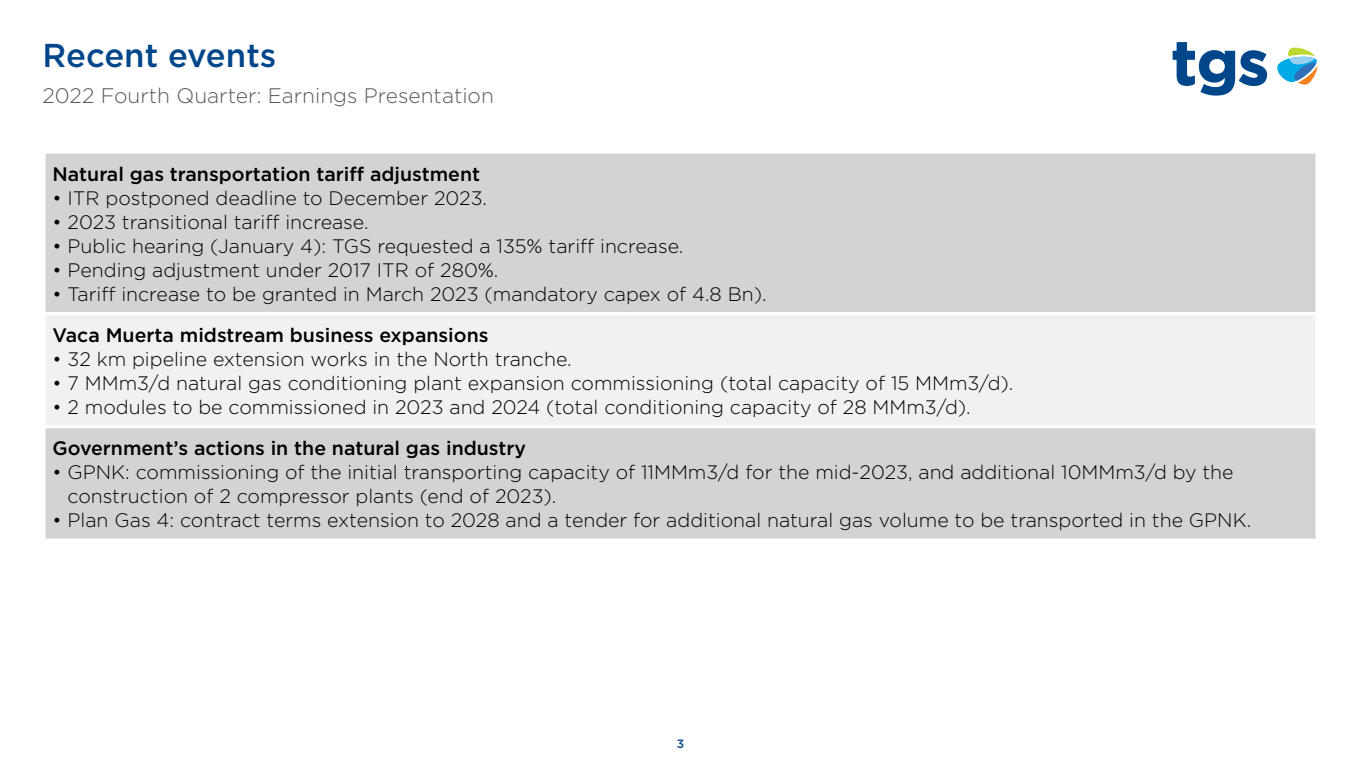
<style>
.page{position:relative;width:1361px;height:766px;background:#fff}
.page>*{position:absolute;margin:0;border:0;box-sizing:border-box;transform-origin:0 0}
.t1{font:500 33px "Gotham";color:#00468b}
.t2{font:300 21px "Gotham";color:#58595b}
.t3{font:300 19.5px/24px "Gotham";color:#000}
.t4{font:500 19.5px "Gotham";color:#000}
.t5{font:500 12px "Gotham";color:#00468b}
</style>
<div class="page">
<svg style="left:1172px;top:42px;width:95px;height:54px"></svg>
<svg style="left:1277px;top:47px;width:40px;height:38px"></svg>
<div style="left:46px;top:154px;width:1269px;height:384px;background:#d1d3d4"></div>
<div style="left:44px;top:313px;width:1273px;height:113px;background:#f1f1f2"></div>
<hr style="left:43px;top:425px;width:1272px;height:3px;background:#fff">
<hr style="left:43px;top:315px;width:3px;height:110px;background:#fff">
<hr style="left:1315px;top:313px;width:3px;height:113px;background:#fff">
<hr style="left:43px;top:312px;width:1272px;height:3px;background:#fff">
<h1 class="t1" style="left:43px;top:33px;width:235px">Recent events</h1>
<p class="t2" style="left:43px;top:84px;width:453px">2022 Fourth Quarter: Earnings Presentation</p>
<p class="t4" style="left:53px;top:161px;width:429px">Natural gas transportation tariff adjustment</p>
<p class="t3" style="left:53px;top:185px;width:436px">• ITR postponed deadline to December 2023.</p>
<p class="t3" style="left:53px;top:209px;width:318px">• 2023 transitional tariff increase.</p>
<p class="t3" style="left:53px;top:233px;width:632px">• Public hearing (January 4): TGS requested a 135% tariff increase.</p>
<p class="t3" style="left:53px;top:257px;width:447px">• Pending adjustment under 2017 ITR of 280%.</p>
<p class="t3" style="left:53px;top:281px;width:715px">• Tariff increase to be granted in March 2023 (mandatory capex of 4.8 Bn).</p>
<p class="t4" style="left:53px;top:322px;width:437px">Vaca Muerta midstream business expansions</p>
<p class="t3" style="left:53px;top:347px;width:521px">• 32 km pipeline extension works in the North tranche.</p>
<p class="t3" style="left:53px;top:371px;width:962px">• 7 MMm3/d natural gas conditioning plant expansion commissioning (total capacity of 15 MMm3/d).</p>
<p class="t3" style="left:53px;top:395px;width:920px">• 2 modules to be commissioned in 2023 and 2024 (total conditioning capacity of 28 MMm3/d).</p>
<p class="t4" style="left:53px;top:435px;width:475px">Government’s actions in the natural gas industry</p>
<p class="t3" style="left:68px;top:460px;width:1167px;text-indent:-15px">• GPNK: commissioning of the initial transporting capacity of 11MMm3/d for the mid-2023, and additional 10MMm3/d by the construction of 2 compressor plants (end of 2023).</p>
<p class="t3" style="left:53px;top:508px;width:1200px">• Plan Gas 4: contract terms extension to 2028 and a tender for additional natural gas volume to be transported in the GPNK.</p>
<p class="t5" style="left:677px;top:735px;width:9px">3</p>
</div>
